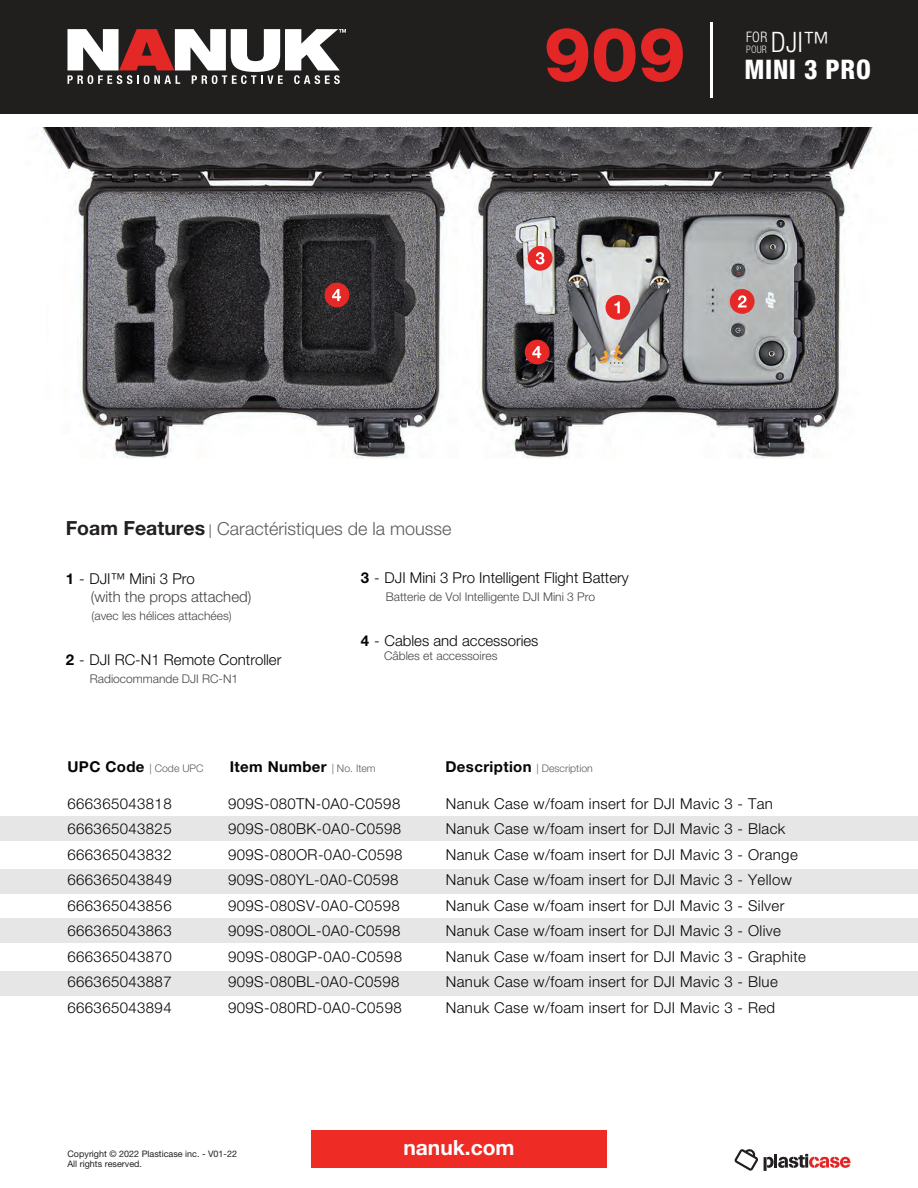
<style>
.page{position:relative;width:918px;height:1188px;background:#fff}
.page>*{position:absolute;margin:0;border:0;box-sizing:border-box;transform-origin:0 0}
.t1{font:800 75px "Helvetica Neue LT Std";color:#e32726}
.t2{font:300 condensed 28.2px "Helvetica Neue LT Std";color:#fff;scale:.96 1}
.t3{font:800 condensed 27px "Helvetica Neue LT Std";letter-spacing:.025em;color:#fff;scale:.96 1}
.t4{font:700 21px "Helvetica Neue LT Std";color:#fff}
.t5{font:300 18px "Helvetica Neue LT Std";color:#5b5b5b}
.t6{font:300 15px/25.5px "Helvetica Neue LT Std";letter-spacing:.025em;color:#040504}
.t7{font:300 15px "Helvetica Neue LT Std";color:#040504}
.t8{font:300 15px/18px "Helvetica Neue LT Std";color:#434445}
.t9{font:700 15px "Helvetica Neue LT Std";letter-spacing:.025em;color:#040504}
.t10{font:300 condensed 14.55px "Helvetica Neue LT Std";color:#fff;scale:.96 1}
.t11{font:300 12px "Helvetica Neue LT Std";color:#434445}
.t12{font:300 10.5px "Helvetica Neue LT Std";color:#5b5b5b}
.t13{font:300 condensed 10.35px "Helvetica Neue LT Std";color:#e2e3e2;scale:.96 1}
.t14{font:9px/10.8px "Helvetica Neue LT Std";color:#231f20}
.s1{font-weight:700;font-size:19.5px;color:#231f20}
.s2{font-weight:400;font-size:13.5px;color:#5e5f5f}
.s3{font-weight:700;color:#040504}
.s4{color:#040504}
.s5{font-weight:700}
.s6{font-weight:700;font-size:15px;color:#040504}
.s7{font-weight:300;font-size:10.5px;color:#5b5b5b}
</style>
<div class="page">
<div style="left:0;top:816px;width:918px;height:25px;background:#e6e6e6"></div>
<div style="left:0;top:869px;width:918px;height:25px;background:#e6e6e6"></div>
<div style="left:0;top:918px;width:918px;height:25px;background:#e6e6e6"></div>
<div style="left:0;top:971px;width:918px;height:25px;background:#e6e6e6"></div>
<img style="left:41px;top:127px;width:832px;height:332px">
<div style="left:730px;top:289px;width:25px;height:25px;background:#e62827;border-radius:50%"></div>
<svg style="left:738px;top:295px;width:9px;height:13px"></svg>
<div style="left:528px;top:246px;width:25px;height:25px;background:#e62827;border-radius:50%"></div>
<svg style="left:536px;top:252px;width:9px;height:12px"></svg>
<div style="left:606px;top:295px;width:24px;height:25px;background:#e62827;border-radius:50%"></div>
<svg style="left:614px;top:301px;width:6px;height:12px"></svg>
<svg style="left:764px;top:1154px;width:86px;height:17px"></svg>
<svg style="left:735px;top:1149px;width:23px;height:22px"></svg>
<div style="left:311px;top:1130px;width:296px;height:38px;background:#ee2b25"></div>
<div style="left:525px;top:340px;width:25px;height:24px;background:#e62827;border-radius:50%"></div>
<svg style="left:532px;top:346px;width:9px;height:12px"></svg>
<div style="left:0;top:0;width:918px;height:113px;background:#211e1e"></div>
<svg style="left:67px;top:29px;width:279px;height:55px"></svg>
<hr style="left:710px;top:22px;width:3px;height:76px;background:#fff">
<div style="left:325px;top:283px;width:24px;height:24px;background:#e62827;border-radius:50%"></div>
<svg style="left:332px;top:289px;width:9px;height:12px"></svg>
<h1 class="t1" style="left:544px;top:10px;width:143px">909</h1>
<h2 class="t2" style="left:771px;top:26px;width:63px">DJI™</h2>
<p class="t10" style="left:746px;top:29px;width:24px">FOR</p>
<p class="t13" style="left:746px;top:43px;width:23px">POUR</p>
<h3 class="t3" style="left:744px;top:53px;width:133px">MINI 3 PRO</h3>
<p class="t5" style="left:66px;top:518px;width:387px"><span class="s1">Foam Features</span> <span class="s2">|</span> Caractéristiques de la mousse</p>
<p class="t8" style="left:91px;top:570px;width:162px;text-indent:-25px"><span class="s3">1</span> <span class="s4">- DJI™ Mini 3 Pro<br></span>(with the props attached)</p>
<p class="t11" style="left:92px;top:609px;width:142px">(avec les hélices attachées)</p>
<p class="t7" style="left:66px;top:651px;width:217px"><span class="s5">2</span> - DJI RC-N1 Remote Controller</p>
<p class="t11" style="left:90px;top:672px;width:150px">Radiocommande DJI RC-N1</p>
<p class="t7" style="left:361px;top:568px;width:269px"><span class="s5">3</span> - DJI Mini 3 Pro Intelligent Flight Battery</p>
<p class="t11" style="left:386px;top:589px;width:211px">Batterie de Vol Intelligente DJI Mini 3 Pro</p>
<p class="t7" style="left:361px;top:631px;width:179px"><span class="s5">4</span> - Cables and accessories</p>
<p class="t11" style="left:384px;top:648px;width:115px">Câbles et accessoires</p>
<p class="t12" style="left:67px;top:761px;width:138px"><span class="s6">UPC Code</span> | Code UPC</p>
<p class="t9" style="left:230px;top:757px;width:147px">Item Number <span class="s7">| No. Item</span></p>
<p class="t12" style="left:446px;top:761px;width:149px"><span class="s6">Description</span> | Description</p>
<p class="t6" style="left:68px;top:790px;width:106px;text-align:justify">666365043818<br>666365043825<br>666365043832<br>666365043849<br>666365043856<br>666365043863<br>666365043870<br>666365043887<br>666365043894</p>
<p class="t6" style="left:228px;top:790px;width:176px">909S-080TN-0A0-C0598<br>909S-080BK-0A0-C0598<br>909S-080OR-0A0-C0598<br>909S-080YL-0A0-C0598<br>909S-080SV-0A0-C0598<br>909S-080OL-0A0-C0598<br>909S-080GP-0A0-C0598<br>909S-080BL-0A0-C0598<br>909S-080RD-0A0-C0598</p>
<p class="t6" style="left:446px;top:790px;width:362px">Nanuk Case w/foam insert for DJI Mavic 3 - Tan Nanuk Case w/foam insert for DJI Mavic 3 - Black Nanuk Case w/foam insert for DJI Mavic 3 - Orange Nanuk Case w/foam insert for DJI Mavic 3 - Yellow Nanuk Case w/foam insert for DJI Mavic 3 - Silver Nanuk Case w/foam insert for DJI Mavic 3 - Olive Nanuk Case w/foam insert for DJI Mavic 3 - Graphite Nanuk Case w/foam insert for DJI Mavic 3 - Blue Nanuk Case w/foam insert for DJI Mavic 3 - Red</p>
<p class="t14" style="left:68px;top:1148px;width:171px">Copyright © 2022 Plasticase inc. - V01-22<br>All rights reserved.</p>
<h3 class="t4" style="left:403px;top:1134px;width:113px">nanuk.com</h3>
</div>
